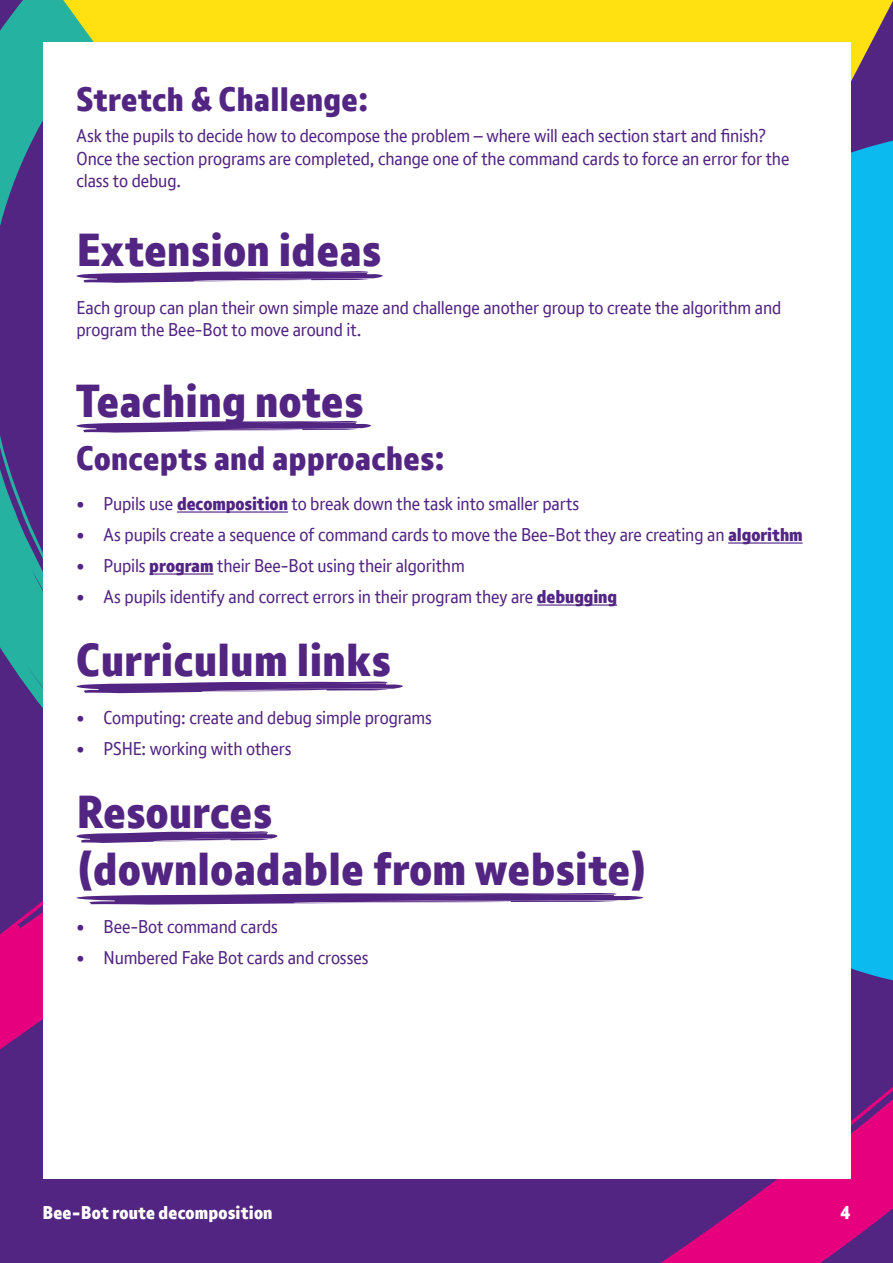
<style>
.page{position:relative;width:893px;height:1263px;background:#522583}
.page>*{position:absolute;margin:0;border:0;box-sizing:border-box;transform-origin:0 0}
.t1{font:800 45px/57px "BT Font";letter-spacing:.01em;color:#522583}
.t2{font:800 33px "BT Font";letter-spacing:.01em;color:#522583}
.t3{font:18px/22.5px "BT Font";letter-spacing:-.005em;color:#522583}
.t4{font:800 18px "BT Font";letter-spacing:.01em;color:#fff}
.s1{font-weight:800}
</style>
<div class="page">
<svg style="left:661px;top:1041px;width:232px;height:222px;fill:#e6007d"></svg>
<svg style="left:0;top:928px;width:43px;height:122px;background:#d2047d"></svg>
<svg style="left:0;top:0;width:63px;height:928px"></svg>
<div style="left:63px;top:0;width:830px;height:80px;background:#ffe111"></div>
<svg style="left:850px;top:80px;width:43px;height:961px;background:#1aa8e0"></svg>
<div style="left:43px;top:42px;width:807px;height:1137px;background:#fff"></div>
<hr style="left:177px;top:511px;width:111px;height:2px;background:#522583">
<hr style="left:728px;top:542px;width:75px;height:2px;background:#522583">
<hr style="left:149px;top:573px;width:65px;height:2px;background:#522583">
<hr style="left:537px;top:604px;width:80px;height:2px;background:#522583">
<svg style="left:76px;top:271px;width:307px;height:12px"></svg>
<svg style="left:76px;top:421px;width:295px;height:12px"></svg>
<svg style="left:76px;top:681px;width:327px;height:12px"></svg>
<svg style="left:76px;top:831px;width:202px;height:12px"></svg>
<svg style="left:76px;top:893px;width:567px;height:12px"></svg>
<h2 class="t2" style="left:77px;top:78px;width:293px">Stretch &amp; Challenge:</h2>
<p class="t3" style="left:77px;top:124px;width:714px">Ask the pupils to decide how to decompose the problem – where will each section start and finish?<br>Once the section programs are completed, change one of the command cards to force an error for the class to debug.</p>
<h1 class="t1" style="left:77px;top:221px;width:306px">Extension ideas</h1>
<p class="t3" style="left:77px;top:296px;width:706px">Each group can plan their own simple maze and challenge another group to create the algorithm and program the Bee-Bot to move around it.</p>
<h1 class="t1" style="left:77px;top:372px;width:288px">Teaching notes</h1>
<h2 class="t2" style="left:77px;top:437px;width:370px">Concepts and approaches:</h2>
<p class="t3" style="left:77px;top:492px;width:504px">• Pupils use <span class="s1">decomposition</span> to break down the task into smaller parts</p>
<p class="t3" style="left:77px;top:523px;width:728px">• As pupils create a sequence of command cards to move the Bee-Bot they are creating an <span class="s1">algorithm</span></p>
<p class="t3" style="left:77px;top:554px;width:390px">• Pupils <span class="s1">program</span> their Bee-Bot using their algorithm</p>
<p class="t3" style="left:77px;top:585px;width:542px">• As pupils identify and correct errors in their program they are <span class="s1">debugging</span></p>
<h1 class="t1" style="left:77px;top:631px;width:316px">Curriculum links</h1>
<p class="t3" style="left:77px;top:706px;width:357px">• Computing: create and debug simple programs</p>
<p class="t3" style="left:77px;top:737px;width:216px">• PSHE: working with others</p>
<h1 class="t1" style="left:77px;top:783px;width:572px">Resources<br>(downloadable from website)</h1>
<p class="t3" style="left:77px;top:915px;width:203px">• Bee-Bot command cards</p>
<p class="t3" style="left:77px;top:946px;width:293px">• Numbered Fake Bot cards and crosses</p>
<p class="t4" style="left:43px;top:1201px;width:231px">Bee-Bot route decomposition</p>
<p class="t4" style="left:840px;top:1201px;width:12px">4</p>
</div>
